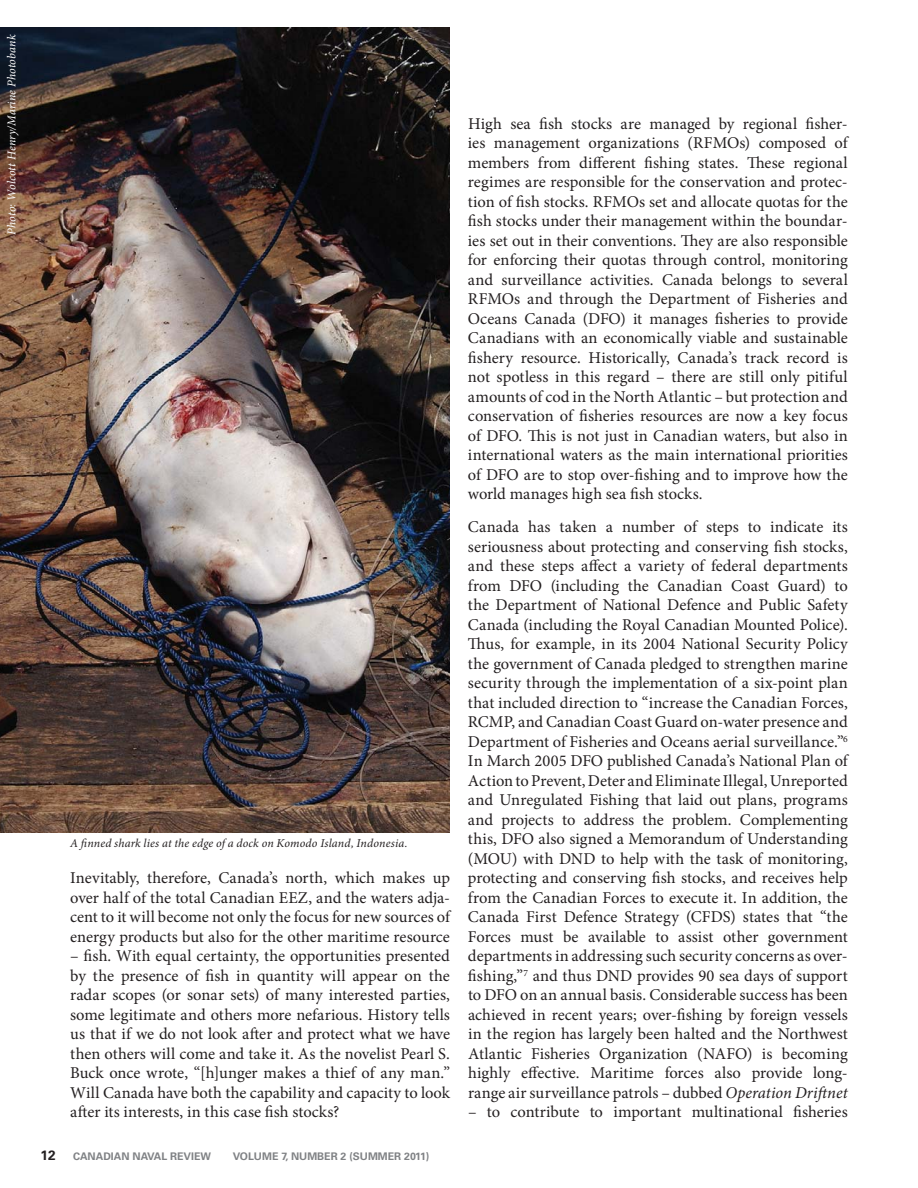
<style>
.page{position:relative;width:918px;height:1188px;background:#fff}
.page>*{position:absolute;margin:0;border:0;box-sizing:border-box;transform-origin:0 0}
.t1{font:16.5px/19.5px "Minion Pro";color:#231f20;text-align:justify}
.t2{font:700 13.5px "Univers";color:#231f20}
.t3{font:italic 12px "Minion Pro";letter-spacing:.01em;color:#231f20}
.t4{font:italic 12px "Minion Pro";letter-spacing:.01em;color:#fff}
.t5{font:700 10.5px "Univers";color:#808285}
.s1{font-style:italic}
</style>
<div class="page">
<img style="left:0;top:28px;width:450px;height:804px">
<p class="t4" style="left:7px;top:235px;width:201px;rotate:-90deg">Photo: Wolcott Henry/Marine Photobank</p>
<p class="t3" style="left:70px;top:838px;width:339px">A finned shark lies at the edge of a dock on Komodo Island, Indonesia.</p>
<p class="t1" style="left:70px;top:870px;width:381px">Inevitably, therefore, Canada’s north, which makes up over half of the total Canadian EEZ, and the waters adja&shy;cent to it will become not only the focus for new sources of energy products but also for the other maritime resource</p>
<p class="t1" style="left:70px;top:948px;width:381px">– fish. With equal certainty, the opportunities presented by the presence of fish in quantity will appear on the radar scopes (or sonar sets) of many interested parties, some legitimate and others more nefarious. History tells us that if we do not look after and protect what we have then others will come and take it. As the novelist Pearl S.<br>Buck once wrote, “[h]unger makes a thief of any man.” Will Canada have both the capability and capacity to look after its interests, in this case fish stocks?</p>
<p class="t2" style="left:40px;top:1151px;width:17px">12</p>
<p class="t5" style="left:73px;top:1153px;width:139px">CANADIAN NAVAL REVIEW</p>
<p class="t5" style="left:233px;top:1153px;width:198px">VOLUME 7, NUMBER 2 (SUMMER 2011)</p>
<p class="t1" style="left:468px;top:115px;width:381px">High sea fish stocks are managed by regional fisher&shy;ies management organizations (RFMOs) composed of members from different fishing states. These regional regimes are responsible for the conservation and protec&shy;tion of fish stocks. RFMOs set and allocate quotas for the fish stocks under their management within the boundar&shy;ies set out in their conventions. They are also responsible for enforcing their quotas through control, monitoring and surveillance activities. Canada belongs to several RFMOs and through the Department of Fisheries and Oceans Canada (DFO) it manages fisheries to provide Canadians with an economically viable and sustainable fishery resource. Historically, Canada’s track record is not spotless in this regard – there are still only pitiful amounts of cod in the North Atlantic – but protection and conservation of fisheries resources are now a key focus of DFO. This is not just in Canadian waters, but also in international waters as the main international priorities of DFO are to stop over-fishing and to improve how the world manages high sea fish stocks.</p>
<p class="t1" style="left:468px;top:519px;width:381px">Canada has taken a number of steps to indicate its seriousness about protecting and conserving fish stocks, and these steps affect a variety of federal departments from DFO (including the Canadian Coast Guard) to the Department of National Defence and Public Safety Canada (including the Royal Canadian Mounted Police).<br>Thus, for example, in its 2004 National Security Policy the government of Canada pledged to strengthen marine security through the implementation of a six-point plan that included direction to “increase the Canadian Forces, RCMP, and Canadian Coast Guard on-water presence and Department of Fisheries and Oceans aerial surveillance.”<sup>6<br></sup>In March 2005 DFO published Canada’s National Plan of Action to Prevent, Deter and Eliminate Illegal, Unreported and Unregulated Fishing that laid out plans, programs and projects to address the problem. Complementing this, DFO also signed a Memorandum of Understanding (MOU) with DND to help with the task of monitoring, protecting and conserving fish stocks, and receives help from the Canadian Forces to execute it. In addition, the Canada First Defence Strategy (CFDS) states that “the Forces must be available to assist other government departments in addressing such security concerns as over&shy;fishing,”<sup>7</sup> and thus DND provides 90 sea days of support to DFO on an annual basis. Considerable success has been achieved in recent years; over-fishing by foreign vessels in the region has largely been halted and the Northwest Atlantic Fisheries Organization (NAFO) is becoming highly effective. Maritime forces also provide long&shy;range air surveillance patrols – dubbed <span class="s1">Operation Driftnet</span></p>
<p class="t1" style="left:468px;top:1104px;width:381px">– to contribute to important multinational fisheries</p>
</div>
